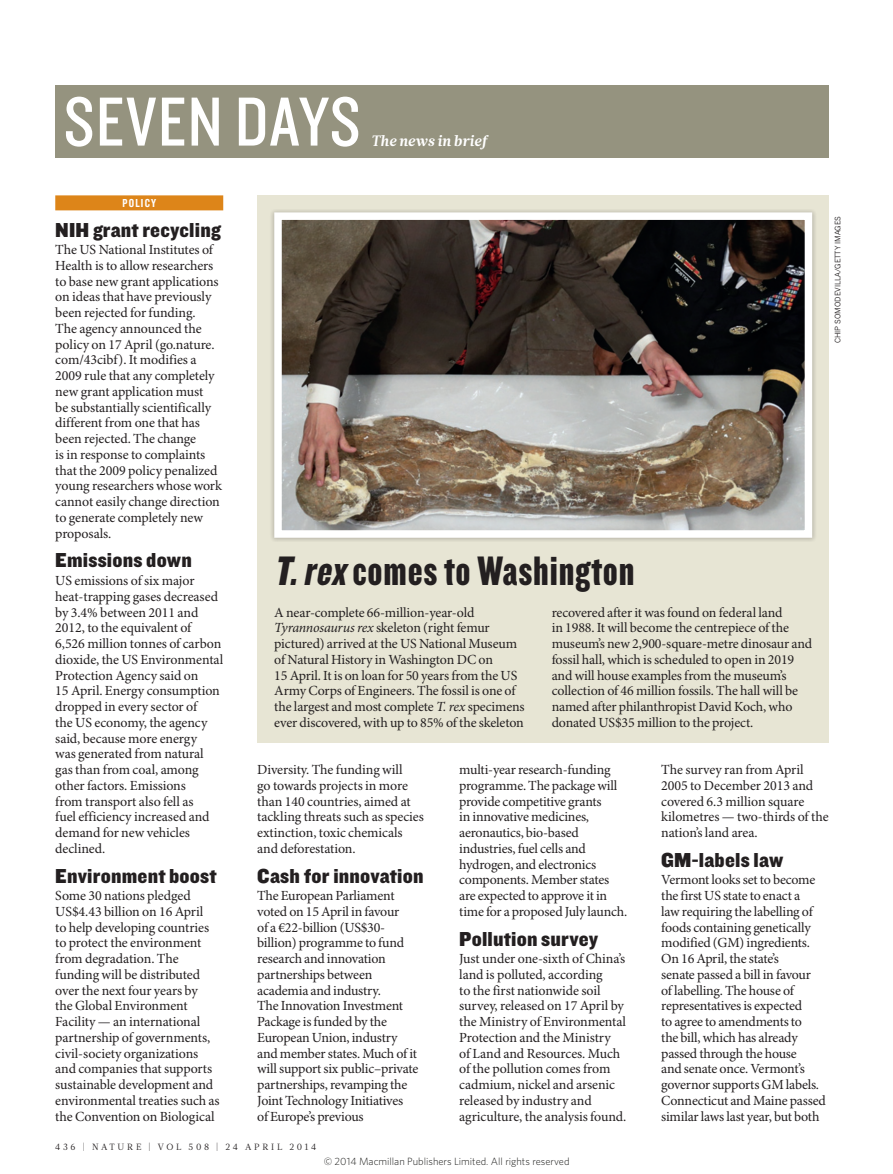
<style>
.page{position:relative;width:893px;height:1174px;background:#fff}
.page>*{position:absolute;margin:0;border:0;box-sizing:border-box;transform-origin:0 0}
.SECTION_HEADING_BOXE{font:72px "Knockout 29 Junior Ltweight";letter-spacing:.02em;color:#fff}
.BRIEFS_BOX_HEAD{font:42.75px "Knockout 69 Full Liteweight";letter-spacing:.02em;color:#231f20}
.BRIEFS_HEAD_14{font:21px "Knockout 71 Full Middlewt";letter-spacing:.01em;color:#231f20}
.t1{font:italic 700 15px "Glosa Math";letter-spacing:.01em;color:#fff}
.BODY_TEXT_R_L_1ST_PA{font:13.95px/15.8px "Minion Pro";letter-spacing:-.01em;color:#231f20}
.BRIEFS_SUBJECT_STRAP{font:12px "Knockout 49 Liteweight";letter-spacing:.1em;color:#fff}
.t2{font:300 10.5px "Whitney";color:#1d1d1b}
.t3{font:9px "Glosa Math";letter-spacing:.3em;color:#231f20}
.PIC_CREDIT{font:7.5px "News Gothic MTOT";color:#231f20}
.s1{font-style:italic}
</style>
<div class="page">
<div style="left:257px;top:195px;width:572px;height:547px;background:#e7e5d4"></div>
<div style="left:269px;top:208px;width:547px;height:334px;background:#231f20;opacity:.25"></div>
<img style="left:283px;top:221px;width:520px;height:308px">
<div style="left:274px;top:212px;width:538px;height:326px;border:8px solid #fff"></div>
<div style="left:55px;top:195px;width:168px;height:15px;background:#dd8519"></div>
<div style="left:55px;top:85px;width:774px;height:72px;background:#95937f"></div>
<p class="SECTION_HEADING_BOXE" style="left:64px;top:75px;width:298px">SEVEN DAYS</p>
<p class="t1" style="left:371px;top:130px;width:117px">The news in brief</p>
<p class="BRIEFS_SUBJECT_STRAP" style="left:123px;top:195px;width:35px">POLICY</p>
<p class="BRIEFS_HEAD_14" style="left:55px;top:215px;width:167px">NIH grant recycling</p>
<p class="BODY_TEXT_R_L_1ST_PA" style="left:55px;top:242px;width:168px">The US National Institutes of<br>Health is to allow researchers to base new grant applications on ideas that have previously been rejected for funding.<br>The agency announced the policy on 17 April (go.nature. com/43cibf). It modifies a<br>2009 rule that any completely new grant application must<br>be substantially scientifically different from one that has been rejected. The change<br>is in response to complaints that the 2009 policy penalized young researchers whose work cannot easily change direction to generate completely new proposals.</p>
<p class="PIC_CREDIT" style="left:833px;top:343px;width:129px;rotate:-90deg">CHIP SOMODEVILLA/GETTY IMAGES</p>
<p class="BRIEFS_HEAD_14" style="left:55px;top:546px;width:138px">Emissions down</p>
<p class="BODY_TEXT_R_L_1ST_PA" style="left:55px;top:573px;width:170px">US emissions of six major heat-trapping gases decreased by 3.4% between 2011 and<br>2012, to the equivalent of<br>6,526 million tonnes of carbon dioxide, the US Environmental<br>Protection Agency said on<br>15 April. Energy consumption dropped in every sector of<br>the US economy, the agency said, because more energy<br>was generated from natural gas than from coal, among other factors. Emissions<br>from transport also fell as<br>fuel efficiency increased and demand for new vehicles declined.</p>
<p class="BRIEFS_HEAD_14" style="left:55px;top:861px;width:163px">Environment boost</p>
<p class="BODY_TEXT_R_L_1ST_PA" style="left:55px;top:888px;width:166px">Some 30 nations pledged<br>US$4.43 billion on 16 April<br>to help developing countries to protect the environment from degradation. The funding will be distributed over the next four years by<br>the Global Environment<br>Facility — an international partnership of governments, civil-society organizations and companies that supports sustainable development and environmental treaties such as the Convention on Biological</p>
<p class="BRIEFS_BOX_HEAD" style="left:274px;top:544px;width:362px"><span class="s1">T.rex</span> comes to Washington</p>
<p class="BODY_TEXT_R_L_1ST_PA" style="left:274px;top:605px;width:252px">A near-complete 66-million-year-old <span class="s1">Tyrannosaurus rex</span> skeleton (right femur pictured) arrived at the US National Museum of Natural History in Washington DC on<br>15 April. It is on loan for 50 years from the US Army Corps of Engineers. The fossil is one of the largest and most complete <span class="s1">T. rex</span> specimens ever discovered, with up to 85% of the skeleton</p>
<p class="BODY_TEXT_R_L_1ST_PA" style="left:552px;top:605px;width:262px">recovered after it was found on federal land<br>in 1988. It will become the centrepiece of the museum’s new 2,900-square-metre dinosaur and fossil hall, which is scheduled to open in 2019 and will house examples from the museum’s collection of 46 million fossils. The hall will be named after philanthropist David Koch, who donated US$35 million to the project.</p>
<p class="BODY_TEXT_R_L_1ST_PA" style="left:257px;top:762px;width:168px">Diversity. The funding will<br>go towards projects in more than 140 countries, aimed at tackling threats such as species extinction, toxic chemicals and deforestation.</p>
<p class="BODY_TEXT_R_L_1ST_PA" style="left:459px;top:762px;width:169px">multi-year research-funding programme. The package will provide competitive grants<br>in innovative medicines, aeronautics, bio-based industries, fuel cells and hydrogen, and electronics components. Member states are expected to approve it in time for a proposed July launch.</p>
<p class="BODY_TEXT_R_L_1ST_PA" style="left:661px;top:762px;width:169px">The survey ran from April<br>2005 to December 2013 and covered 6.3 million square kilometres — two-thirds of the nation’s land area.</p>
<p class="BRIEFS_HEAD_14" style="left:661px;top:845px;width:124px">GM-labels law</p>
<p class="BODY_TEXT_R_L_1ST_PA" style="left:661px;top:872px;width:166px">Vermont looks set to become the first US state to enact a<br>law requiring the labelling of foods containing genetically modified (GM) ingredients.<br>On 16 April, the state’s<br>senate passed a bill in favour<br>of labelling. The house of representatives is expected<br>to agree to amendments to<br>the bill, which has already passed through the house<br>and senate once. Vermont’s governor supports GM labels.<br>Connecticut and Maine passed similar laws last year, but both</p>
<p class="BRIEFS_HEAD_14" style="left:257px;top:861px;width:168px">Cash for innovation</p>
<p class="BODY_TEXT_R_L_1ST_PA" style="left:257px;top:888px;width:163px">The European Parliament voted on 15 April in favour<br>of a €22-billion (US$30- billion) programme to fund research and innovation partnerships between academia and industry.<br>The Innovation Investment<br>Package is funded by the<br>European Union, industry and member states. Much of it will support six public–private partnerships, revamping the<br>Joint Technology Initiatives<br>of Europe’s previous</p>
<p class="BRIEFS_HEAD_14" style="left:459px;top:924px;width:140px">Pollution survey</p>
<p class="BODY_TEXT_R_L_1ST_PA" style="left:459px;top:951px;width:169px">Just under one-sixth of China’s land is polluted, according<br>to the first nationwide soil survey, released on 17 April by the Ministry of Environmental<br>Protection and the Ministry<br>of Land and Resources. Much of the pollution comes from cadmium, nickel and arsenic released by industry and agriculture, the analysis found.</p>
<p class="t3" style="left:55px;top:1141px;width:263px">436 | NATURE | VOL 508 | 24 APRIL 2014</p>
<p class="t2" style="left:324px;top:1154px;width:247px">© 2014 Macmillan Publishers Limited. All rights reserved</p>
</div>
